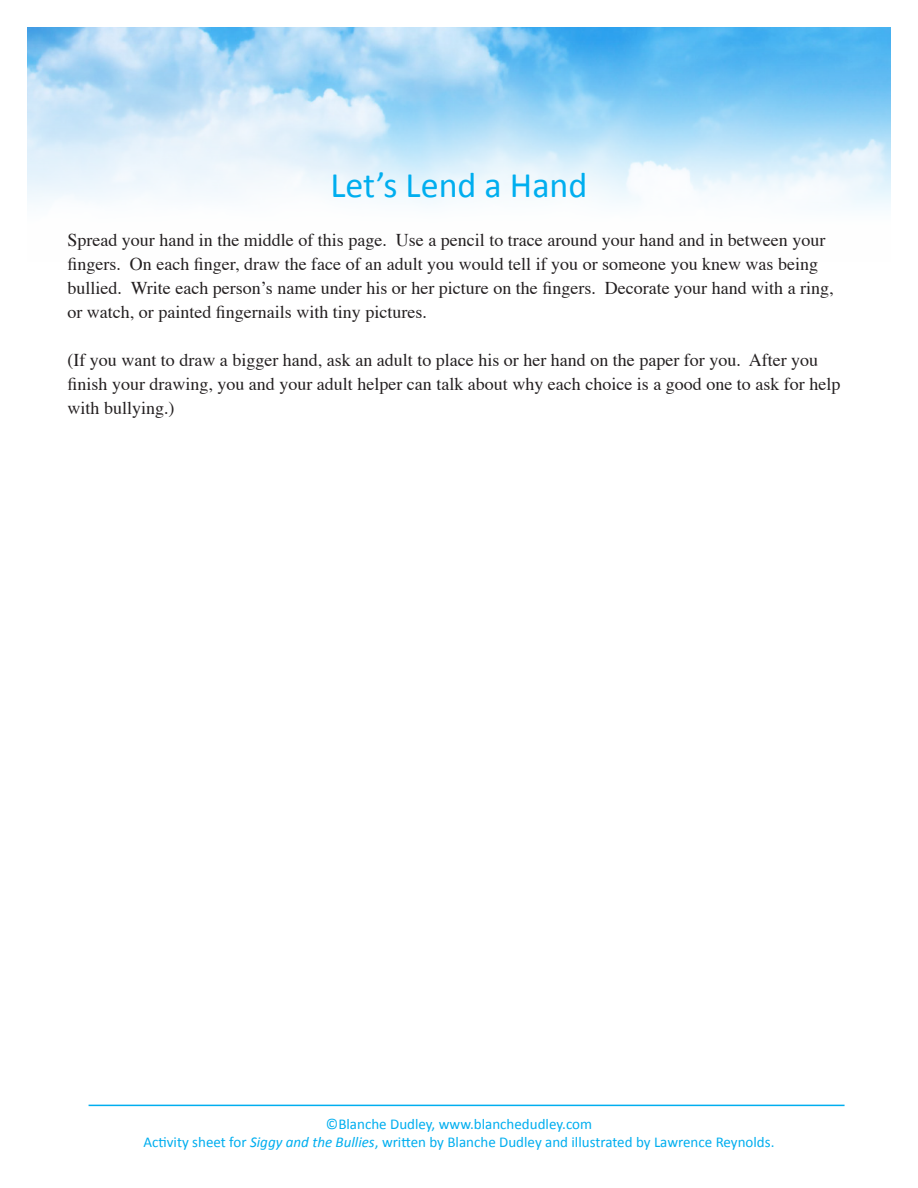
<style>
.page{position:relative;width:918px;height:1188px;background:#fff}
.page>*{position:absolute;margin:0;border:0;box-sizing:border-box;transform-origin:0 0}
.t1{font:36px "Calibri";color:#00aeef}
.t2{font:18px/24px "Times";color:#231f20}
.t3{font:15px "Calibri";color:#00aeef}
.s1{font-style:italic}
</style>
<div class="page">
<img style="left:27px;top:27px;width:864px;height:182px">
<hr style="left:89px;top:1105px;width:756px;height:1px;background:#00aeef">
<p class="t1" style="left:330px;top:163px;width:258px">Let’s Lend a Hand</p>
<p class="t2" style="left:68px;top:229px;width:768px">Spread your hand in the middle of this page. Use a pencil to trace around your hand and in between your fingers. On each finger, draw the face of an adult you would tell if you or someone you knew was being bullied. Write each person’s name under his or her picture on the fingers. Decorate your hand with a ring, or watch, or painted fingernails with tiny pictures.</p>
<p class="t2" style="left:68px;top:349px;width:774px">(If you want to draw a bigger hand, ask an adult to place his or her hand on the paper for you. After you finish your drawing, you and your adult helper can talk about why each choice is a good one to ask for help with bullying.)</p>
<p class="t3" style="left:326px;top:1115px;width:268px">©Blanche Dudley, www.blanchedudley.com</p>
<p class="t3" style="left:143px;top:1133px;width:632px">Activity sheet for <span class="s1">Siggy and the Bullies</span>, written by Blanche Dudley and illustrated by Lawrence Reynolds.</p>
</div>
